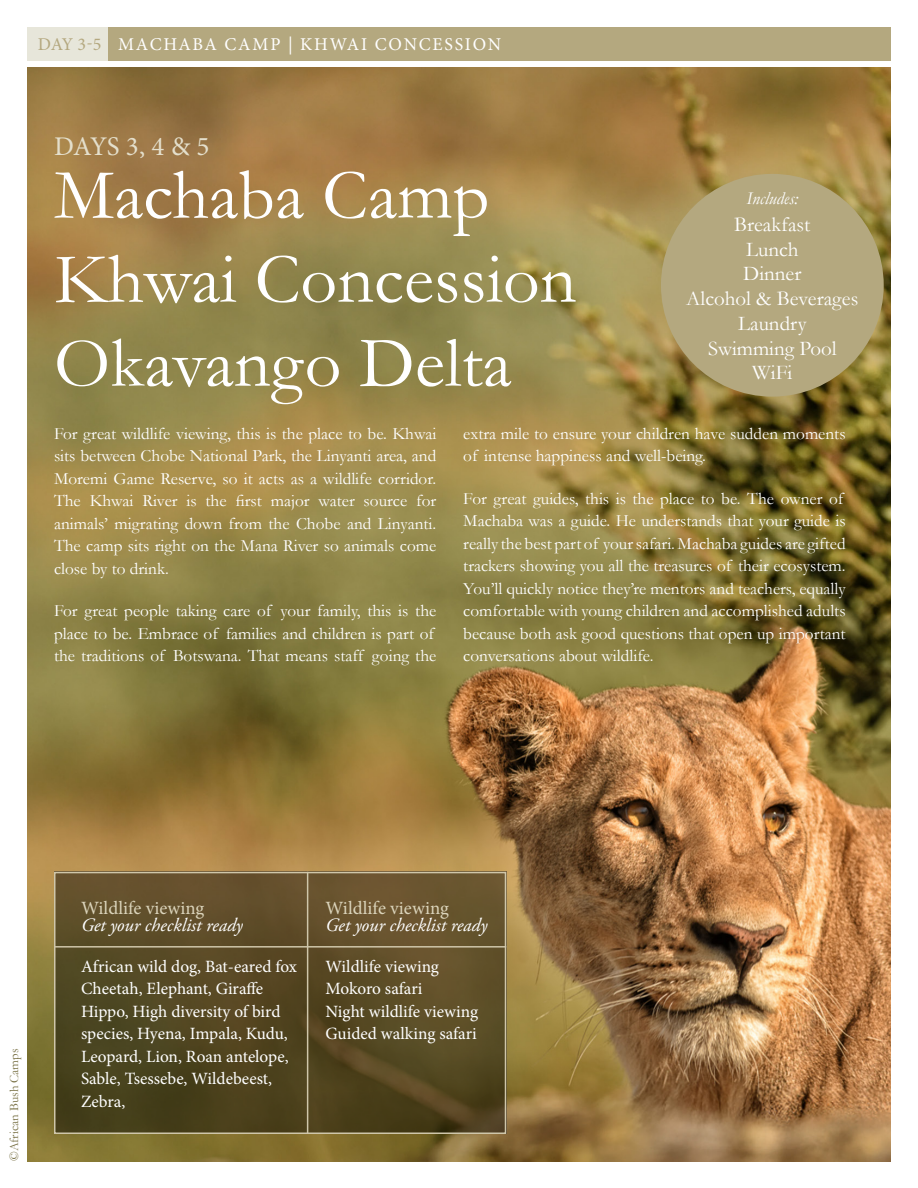
<style>
.page{position:relative;width:918px;height:1188px;background:#fff}
.page>*{position:absolute;margin:0;border:0;box-sizing:border-box;transform-origin:0 0}
.t1{font:72px/84px "Garamond";color:#fff}
.t2{font:27px "Minion Pro";color:#e4dfcc}
.t3{font:21px/24.8px "Garamond";color:#fff;text-align:center}
.t4{font:italic 18.75px "Adobe Garamond Pro";color:#fff}
.t5{font:18.75px "Minion Pro";color:#dbd4bb}
.t6{font:18px "Minion Pro";letter-spacing:.1em;color:#fff}
.t7{font:italic 18px "Garamond";color:#fff}
.t8{font:17.25px/22.5px "Garamond";color:#fff}
.t9{font:17.25px/22.5px "Minion Pro";color:#fff}
.t10{font:12.75px "Garamond";color:#797145}
.s1{color:#b4a87f}
</style>
<div class="page">
<img style="left:27px;top:68px;width:864px;height:1093px">
<div style="left:27px;top:27px;width:864px;height:34px;background:#b4a87f"></div>
<div style="left:27px;top:27px;width:81px;height:34px;background:#e7e6da"></div>
<div style="left:661px;top:174px;width:223px;height:223px;background:#b4a87f;border-radius:50%"></div>
<svg style="left:57px;top:875px;width:446px;height:256px;background:#574923"></svg>
<div style="left:54px;top:872px;width:452px;height:262px;border:2px solid #cfc6aa"></div>
<hr style="left:307px;top:872px;width:1px;height:262px;background:#cfc6aa">
<hr style="left:54px;top:946px;width:452px;height:2px;background:#cfc6aa">
<p class="t6" style="left:38px;top:32px;width:465px"><span class="s1">DAY 3-5</span> MACHABA CAMP | KHWAI CONCESSION</p>
<h2 class="t2" style="left:54px;top:128px;width:157px">DAYS 3, 4 &amp; 5</h2>
<h1 class="t1" style="left:54px;top:151px;width:524px">Machaba Camp<br>Khwai Concession<br>Okavango Delta</h1>
<p class="t7" style="left:746px;top:186px;width:53px">Includes:</p>
<p class="t3" style="left:686px;top:211px;width:174px">Breakfast<br>Lunch<br>Dinner<br>Alcohol &amp; Beverages<br>Laundry<br>Swimming Pool<br>WiFi</p>
<p class="t8" style="left:54px;top:422px;width:384px;text-align:justify">For great wildlife viewing, this is the place to be. Khwai sits between Chobe National Park, the Linyanti area, and Moremi Game Reserve, so it acts as a wildlife corridor.<br>The Khwai River is the first major water source for animals’ migrating down from the Chobe and Linyanti.<br>The camp sits right on the Mana River so animals come close by to drink.</p>
<p class="t8" style="left:54px;top:599px;width:384px">For great people taking care of your family, this is the place to be. Embrace of families and children is part of the traditions of Botswana. That means staff going the</p>
<p class="t8" style="left:463px;top:422px;width:384px">extra mile to ensure your children have sudden moments of intense happiness and well-being.</p>
<p class="t8" style="left:463px;top:487px;width:384px">For great guides, this is the place to be. The owner of Machaba was a guide. He understands that your guide is really the best part of your safari. Machaba guides are gifted trackers showing you all the treasures of their ecosystem.<br>You’ll quickly notice they’re mentors and teachers, equally comfortable with young children and accomplished adults because both ask good questions that open up important conversations about wildlife.</p>
<p class="t10" style="left:5px;top:1161px;width:114px;rotate:-90deg">©African Bush Camps</p>
<p class="t5" style="left:81px;top:896px;width:125px">Wildlife viewing</p>
<p class="t4" style="left:81px;top:914px;width:163px">Get your checklist ready</p>
<p class="t9" style="left:81px;top:955px;width:218px">African wild dog, Bat-eared fox<br>Cheetah, Elephant, Giraffe<br>Hippo, High diversity of bird species, Hyena, Impala, Kudu,<br>Leopard, Lion, Roan antelope,<br>Sable, Tsessebe, Wildebeest,<br>Zebra,</p>
<p class="t5" style="left:326px;top:896px;width:125px">Wildlife viewing</p>
<p class="t4" style="left:326px;top:914px;width:163px">Get your checklist ready</p>
<p class="t9" style="left:326px;top:955px;width:154px">Wildlife viewing<br>Mokoro safari<br>Night wildlife viewing<br>Guided walking safari</p>
</div>
